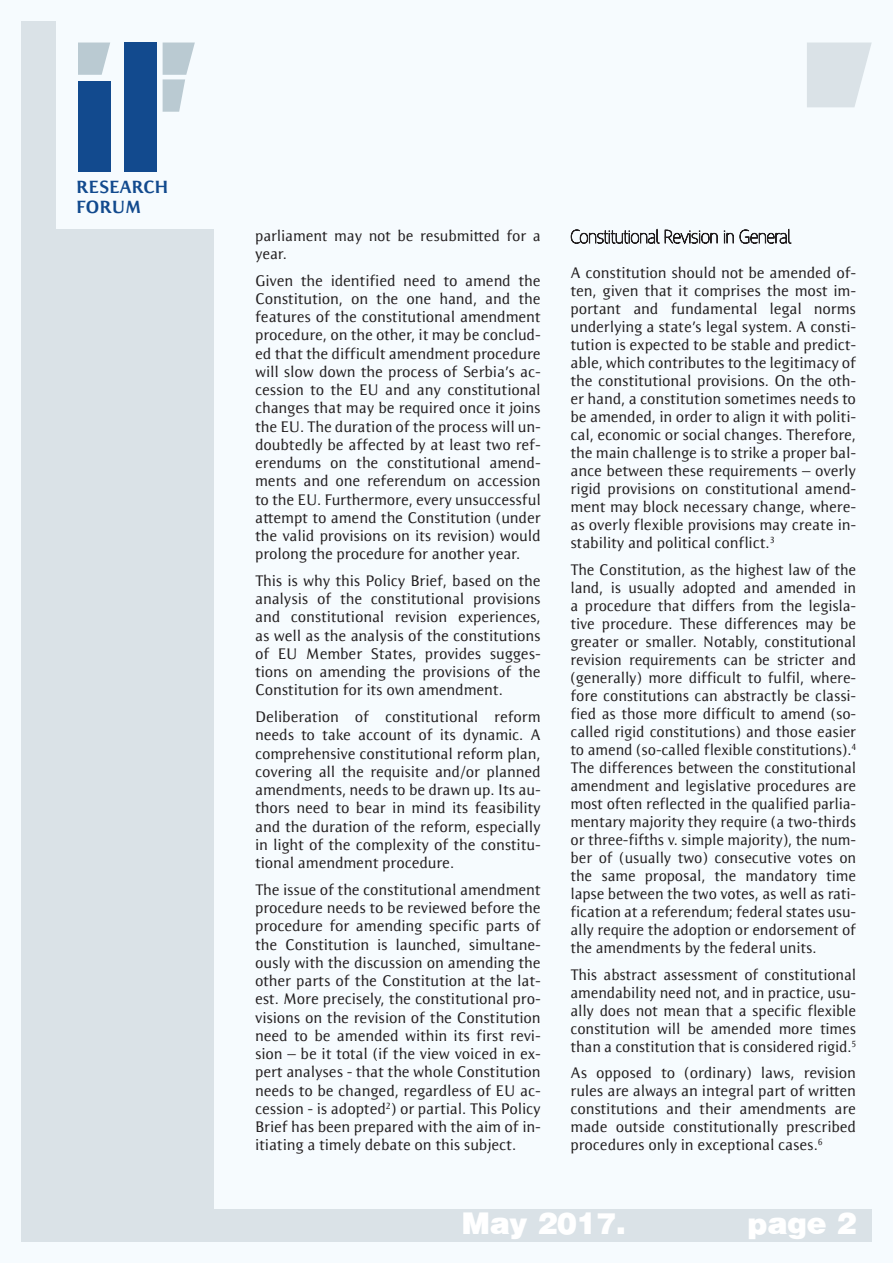
<style>
.page{position:relative;width:893px;height:1263px;background:#f6fbfe}
.page>*{position:absolute;margin:0;border:0;box-sizing:border-box;transform-origin:0 0}
.t1{font:900 30px "Helvetica";color:#fff}
.t2{font:700 18.15px/20.2px "Resavska BG Sans";color:#124a8e}
.t3{font:15.75px/18.3px "Resavska BG Sans";letter-spacing:-.01em;color:#231f20;text-align:justify}
</style>
<div class="page">
<div style="left:21px;top:1209px;width:851px;height:32px;background:#dae2e7"></div>
<div style="left:21px;top:229px;width:193px;height:1013px;background:#dae2e7"></div>
<div style="left:21px;top:21px;width:34px;height:1221px;background:#dae2e7"></div>
<svg style="left:807px;top:43px;width:65px;height:64px;background:#dde5ea"></svg>
<div style="left:78px;top:81px;width:32px;height:91px;background:#124a8e"></div>
<div style="left:125px;top:43px;width:32px;height:129px;background:#124a8e"></div>
<svg style="left:78px;top:43px;width:32px;height:32px"></svg>
<svg style="left:163px;top:43px;width:32px;height:69px"></svg>
<svg style="left:570px;top:228px;width:222px;height:16px"></svg>
<p class="t2" style="left:76px;top:176px;width:94px">RESEARCH<br>FORUM</p>
<p class="t3" style="left:255px;top:226px;width:287px">parliament may not be resubmitted for a year.</p>
<p class="t3" style="left:255px;top:271px;width:287px">Given the identified need to amend the Constitution, on the one hand, and the features of the constitutional amendment procedure, on the other, it may be conclud&shy;ed that the difficult amendment procedure will slow down the process of Serbia’s ac&shy;cession to the EU and any constitutional changes that may be required once it joins the EU. The duration of the process will un&shy;doubtedly be affected by at least two ref&shy;erendums on the constitutional amend&shy;ments and one referendum on accession to the EU. Furthermore, every unsuccessful attempt to amend the Constitution (under the valid provisions on its revision) would prolong the procedure for another year.</p>
<p class="t3" style="left:255px;top:572px;width:287px">This is why this Policy Brief, based on the analysis of the constitutional provisions and constitutional revision experiences, as well as the analysis of the constitutions of EU Member States, provides sugges&shy;tions on amending the provisions of the Constitution for its own amendment.</p>
<p class="t3" style="left:255px;top:708px;width:287px">Deliberation of constitutional reform needs to take account of its dynamic. A comprehensive constitutional reform plan, covering all the requisite and/or planned amendments, needs to be drawn up. Its au&shy;thors need to bear in mind its feasibility and the duration of the reform, especially in light of the complexity of the constitu&shy;tional amendment procedure.</p>
<p class="t3" style="left:255px;top:880px;width:287px">The issue of the constitutional amendment procedure needs to be reviewed before the procedure for amending specific parts of the Constitution is launched, simultane&shy;ously with the discussion on amending the other parts of the Constitution at the lat&shy;est. More precisely, the constitutional pro&shy;visions on the revision of the Constitution need to be amended within its first revi&shy;sion – be it total (if the view voiced in ex&shy;pert analyses - that the whole Constitution needs to be changed, regardless of EU ac&shy;cession - is adopted<sup>2</sup>) or partial. This Policy Brief has been prepared with the aim of in&shy;itiating a timely debate on this subject.</p>
<p class="t3" style="left:570px;top:264px;width:287px">A constitution should not be amended of&shy;ten, given that it comprises the most im&shy;portant and fundamental legal norms underlying a state’s legal system. A consti&shy;tution is expected to be stable and predict&shy;able, which contributes to the legitimacy of the constitutional provisions. On the oth&shy;er hand, a constitution sometimes needs to be amended, in order to align it with politi&shy;cal, economic or social changes. Therefore, the main challenge is to strike a proper bal&shy;ance between these requirements – overly rigid provisions on constitutional amend&shy;ment may block necessary change, where&shy;as overly flexible provisions may create in&shy;stability and political conflict.<sup>3</sup></p>
<p class="t3" style="left:570px;top:561px;width:287px">The Constitution, as the highest law of the land, is usually adopted and amended in a procedure that differs from the legisla&shy;tive procedure. These differences may be greater or smaller. Notably, constitutional revision requirements can be stricter and (generally) more difficult to fulfil, where&shy;fore constitutions can abstractly be classi&shy;fied as those more difficult to amend (so&shy;called rigid constitutions) and those easier to amend (so-called flexible constitutions).<sup>4<br></sup>The differences between the constitutional amendment and legislative procedures are most often reflected in the qualified parlia&shy;mentary majority they require (a two-thirds or three-fifths v. simple majority), the num&shy;ber of (usually two) consecutive votes on the same proposal, the mandatory time lapse between the two votes, as well as rati&shy;fication at a referendum; federal states usu&shy;ally require the adoption or endorsement of the amendments by the federal units.</p>
<p class="t3" style="left:570px;top:965px;width:287px">This abstract assessment of constitutional amendability need not, and in practice, usu&shy;ally does not mean that a specific flexible constitution will be amended more times than a constitution that is considered rigid.<sup>5</sup></p>
<p class="t3" style="left:570px;top:1064px;width:287px">As opposed to (ordinary) laws, revision rules are always an integral part of written constitutions and their amendments are made outside constitutionally prescribed procedures only in exceptional cases.<sup>6</sup></p>
<h1 class="t1" style="left:462px;top:1204px;width:166px">May 2017.</h1>
<h1 class="t1" style="left:748px;top:1204px;width:110px">page 2</h1>
</div>
